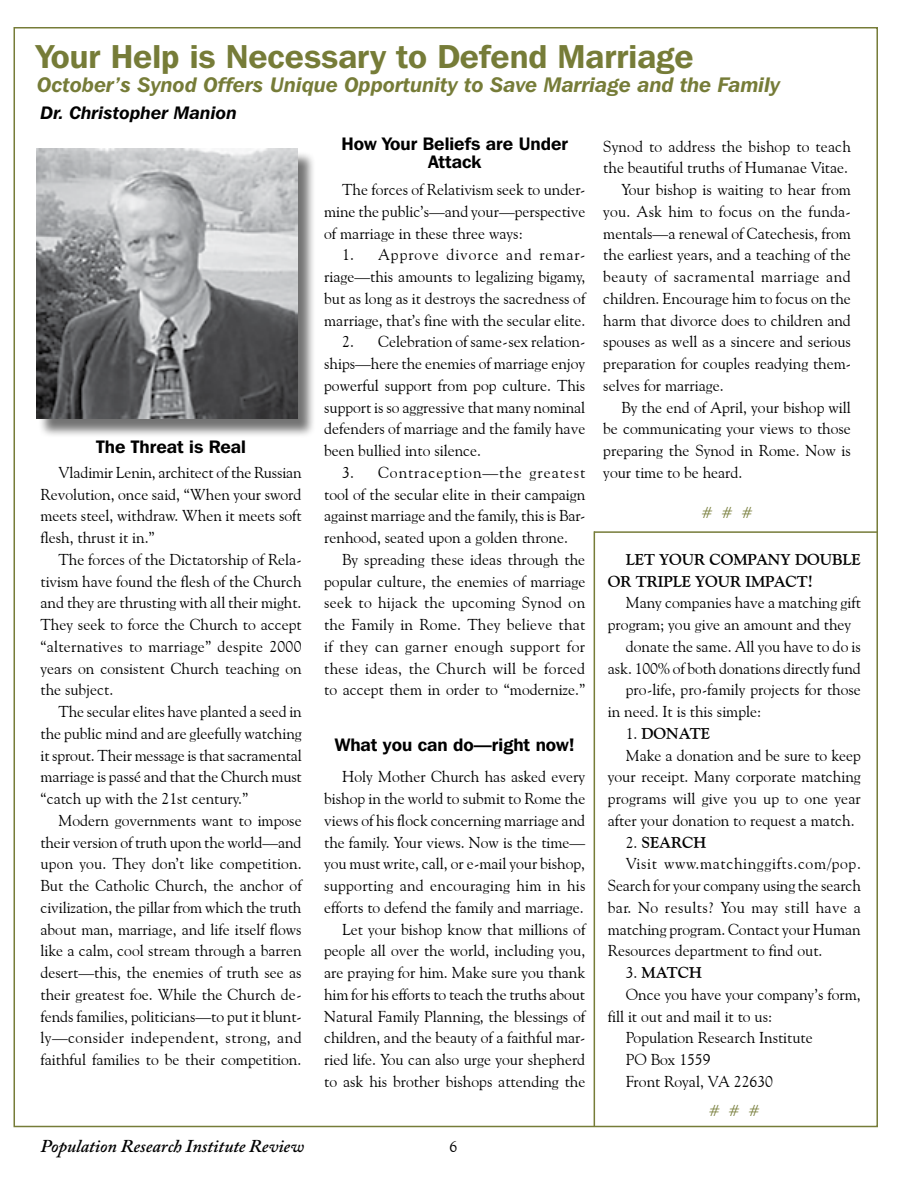
<style>
.page{position:relative;width:905px;height:1188px;background:#fff}
.page>*{position:absolute;margin:0;border:0;box-sizing:border-box;transform-origin:0 0}
.t1{font:600 33px "Franklin Gothic IT Cby BT";color:#767c38}
.t2{font:italic 600 21px "Franklin Gothic IT Cby BT";color:#767c38}
.t3{font:600 18px/18.9px "Franklin Gothic IT Cby BT";color:#000;text-align:center}
.t4{font:italic 600 18px "Adobe Caslon Pro";color:#000}
.t5{font:italic 600 18px "Franklin Gothic IT Cby BT";color:#000}
.t6{font:15.75px/21.8px "Goudy Old Style BT";color:#000;text-align:justify}
.t7{font:700 15.75px/21.8px "Goudy Old Style BT";color:#000}
.t8{font:15.75px "Goudy Old Style BT";letter-spacing:.04em;color:#000}
.t9{font:15.75px "Goudy Old Style BT";letter-spacing:.03em;color:#000}
.t10{font:15.75px "Goudy Old Style BT";letter-spacing:.025em;color:#000}
.t11{font:15.75px "Goudy Old Style BT";color:#767c38}
.s1{font-weight:400}
</style>
<div class="page">
<div style="left:39px;top:151px;width:277px;height:287px;background:#000;opacity:.55"></div>
<img style="left:36px;top:148px;width:261px;height:270px">
<hr style="left:593px;top:531px;width:2px;height:596px;background:#767c38">
<hr style="left:594px;top:531px;width:284px;height:2px;background:#767c38">
<h1 class="t1" style="left:36px;top:35px;width:659px">Your Help is Necessary to Defend Marriage</h1>
<h2 class="t2" style="left:37px;top:72px;width:744px">October’s Synod Offers Unique Opportunity to Save Marriage and the Family</h2>
<p class="t5" style="left:40px;top:102px;width:198px">Dr. Christopher Manion</p>
<p class="t3" style="left:96px;top:436px;width:151px">The Threat is Real</p>
<p class="t6" style="left:40px;top:461px;width:263px;text-indent:18px">Vladimir Lenin, architect of the Russian Revolution, once said, “When your sword meets steel, withdraw. When it meets soft flesh, thrust it in.”</p>
<p class="t6" style="left:40px;top:548px;width:263px;text-indent:18px">The forces of the Dictatorship of Rela&shy;tivism have found the flesh of the Church and they are thrusting with all their might.<br>They seek to force the Church to accept “alternatives to marriage” despite 2000 years on consistent Church teaching on the subject.</p>
<p class="t6" style="left:40px;top:700px;width:263px;text-indent:18px">The secular elites have planted a seed in the public mind and are gleefully watching it sprout. Their message is that sacramental marriage is passé and that the Church must “catch up with the 21st century.”</p>
<p class="t6" style="left:40px;top:809px;width:263px;text-indent:18px">Modern governments want to impose their version of truth upon the world—and upon you. They don’t like competition.<br>But the Catholic Church, the anchor of civilization, the pillar from which the truth about man, marriage, and life itself flows like a calm, cool stream through a barren desert—this, the enemies of truth see as their greatest foe. While the Church de&shy;fends families, politicians—to put it blunt&shy;ly—consider independent, strong, and faithful families to be their competition.</p>
<p class="t3" style="left:341px;top:133px;width:228px">How Your Beliefs are Under<br>Attack</p>
<p class="t6" style="left:324px;top:178px;width:263px;text-indent:18px">The forces of Relativism seek to under&shy;mine the public’s—and your—perspective of marriage in these three ways:</p>
<p class="t6" style="left:324px;top:244px;width:263px;text-indent:18px">1. Approve divorce and remar&shy;riage—this amounts to legalizing bigamy, but as long as it destroys the sacredness of marriage, that’s fine with the secular elite.</p>
<p class="t6" style="left:324px;top:331px;width:262px;text-indent:18px">2. Celebration of same-sex relation&shy;ships—here the enemies of marriage enjoy powerful support from pop culture. This support is so aggressive that many nominal defenders of marriage and the family have been bullied into silence.</p>
<p class="t6" style="left:324px;top:461px;width:263px;text-indent:18px">3. Contraception—the greatest tool of the secular elite in their campaign against marriage and the family, this is Bar&shy;renhood, seated upon a golden throne.</p>
<p class="t6" style="left:324px;top:548px;width:263px;text-indent:18px">By spreading these ideas through the popular culture, the enemies of marriage seek to hijack the upcoming Synod on the Family in Rome. They believe that if they can garner enough support for these ideas, the Church will be forced to accept them in order to “modernize.”</p>
<p class="t3" style="left:335px;top:735px;width:241px">What you can do—right now!</p>
<p class="t6" style="left:324px;top:766px;width:263px;text-align:right">Holy Mother Church has asked every bishop in the world to submit to Rome the views of his flock concerning marriage and the family. Your views. Now is the time— you must write, call, or e-mail your bishop, supporting and encouraging him in his efforts to defend the family and marriage.<br>Let your bishop know that millions of people all over the world, including you, are praying for him. Make sure you thank him for his efforts to teach the truths about Natural Family Planning, the blessings of children, and the beauty of a faithful mar&shy;ried life. You can also urge your shepherd to ask his brother bishops attending the</p>
<p class="t4" style="left:40px;top:1135px;width:265px">Population Research Institute Review</p>
<p class="t6" style="left:449px;top:1135px;width:9px">6</p>
<p class="t6" style="left:603px;top:135px;width:249px">Synod to address the bishop to teach</p>
<p class="t6" style="left:603px;top:157px;width:246px">the beautiful truths of Humanae Vitae.</p>
<p class="t6" style="left:621px;top:178px;width:231px">Your bishop is waiting to hear from</p>
<p class="t6" style="left:603px;top:200px;width:249px">you. Ask him to focus on the funda-</p>
<p class="t6" style="left:603px;top:222px;width:249px">mentals—a renewal of Catechesis, from</p>
<p class="t6" style="left:603px;top:244px;width:249px">the earliest years, and a teaching of the</p>
<p class="t9" style="left:603px;top:267px;width:249px">beauty of sacramental marriage and</p>
<p class="t6" style="left:603px;top:287px;width:249px">children. Encourage him to focus on the</p>
<p class="t6" style="left:603px;top:309px;width:249px">harm that divorce does to children and</p>
<p class="t6" style="left:603px;top:331px;width:249px">spouses as well as a sincere and serious</p>
<p class="t6" style="left:603px;top:352px;width:249px">preparation for couples readying them-</p>
<p class="t6" style="left:603px;top:374px;width:122px">selves for marriage.</p>
<p class="t6" style="left:621px;top:396px;width:231px">By the end of April, your bishop will</p>
<p class="t6" style="left:603px;top:418px;width:249px">be communicating your views to those</p>
<p class="t6" style="left:603px;top:439px;width:249px">preparing the Synod in Rome. Now is</p>
<p class="t6" style="left:603px;top:461px;width:141px">your time to be heard.</p>
<p class="t11" style="left:701px;top:503px;width:53px"># # #</p>
<p class="t7" style="left:607px;top:548px;width:254px;text-indent:18px">LET YOUR COMPANY DOUBLE<br>OR TRIPLE YOUR IMPACT!</p>
<p class="t6" style="left:626px;top:592px;width:236px">Many companies have a matching gift</p>
<p class="t6" style="left:607px;top:613px;width:245px">program; you give an amount and they</p>
<p class="t6" style="left:626px;top:635px;width:236px">donate the same. All you have to do is</p>
<p class="t6" style="left:607px;top:657px;width:254px">ask. 100% of both donations directly fund</p>
<p class="t6" style="left:626px;top:679px;width:236px">pro-life, pro-family projects for those</p>
<p class="t6" style="left:607px;top:700px;width:155px">in need. It is this simple:</p>
<p class="t7" style="left:626px;top:722px;width:86px"><span class="s1">1.</span> DONATE</p>
<p class="t6" style="left:626px;top:744px;width:236px">Make a donation and be sure to keep</p>
<p class="t6" style="left:607px;top:766px;width:254px">your receipt. Many corporate matching</p>
<p class="t6" style="left:607px;top:787px;width:254px">programs will give you up to one year</p>
<p class="t6" style="left:607px;top:809px;width:248px">after your donation to request a match.</p>
<p class="t7" style="left:626px;top:831px;width:82px"><span class="s1">2.</span> SEARCH</p>
<p class="t8" style="left:626px;top:854px;width:236px">Visit www.matchinggifts.com/pop.</p>
<p class="t6" style="left:607px;top:874px;width:255px">Search for your company using the search</p>
<p class="t10" style="left:607px;top:898px;width:254px">bar. No results? You may still have a</p>
<p class="t6" style="left:607px;top:918px;width:254px">matching program. Contact your Human</p>
<p class="t6" style="left:607px;top:940px;width:216px">Resources department to find out.</p>
<p class="t7" style="left:626px;top:961px;width:77px"><span class="s1">3.</span> MATCH</p>
<p class="t6" style="left:626px;top:983px;width:236px">Once you have your company’s form,</p>
<p class="t6" style="left:607px;top:1005px;width:166px">fill it out and mail it to us:</p>
<p class="t6" style="left:626px;top:1027px;width:188px">Population Research Institute</p>
<p class="t6" style="left:626px;top:1048px;width:86px">PO Box 1559</p>
<p class="t6" style="left:626px;top:1070px;width:149px">Front Royal, VA 22630</p>
<p class="t11" style="left:708px;top:1101px;width:53px"># # #</p>
</div>
